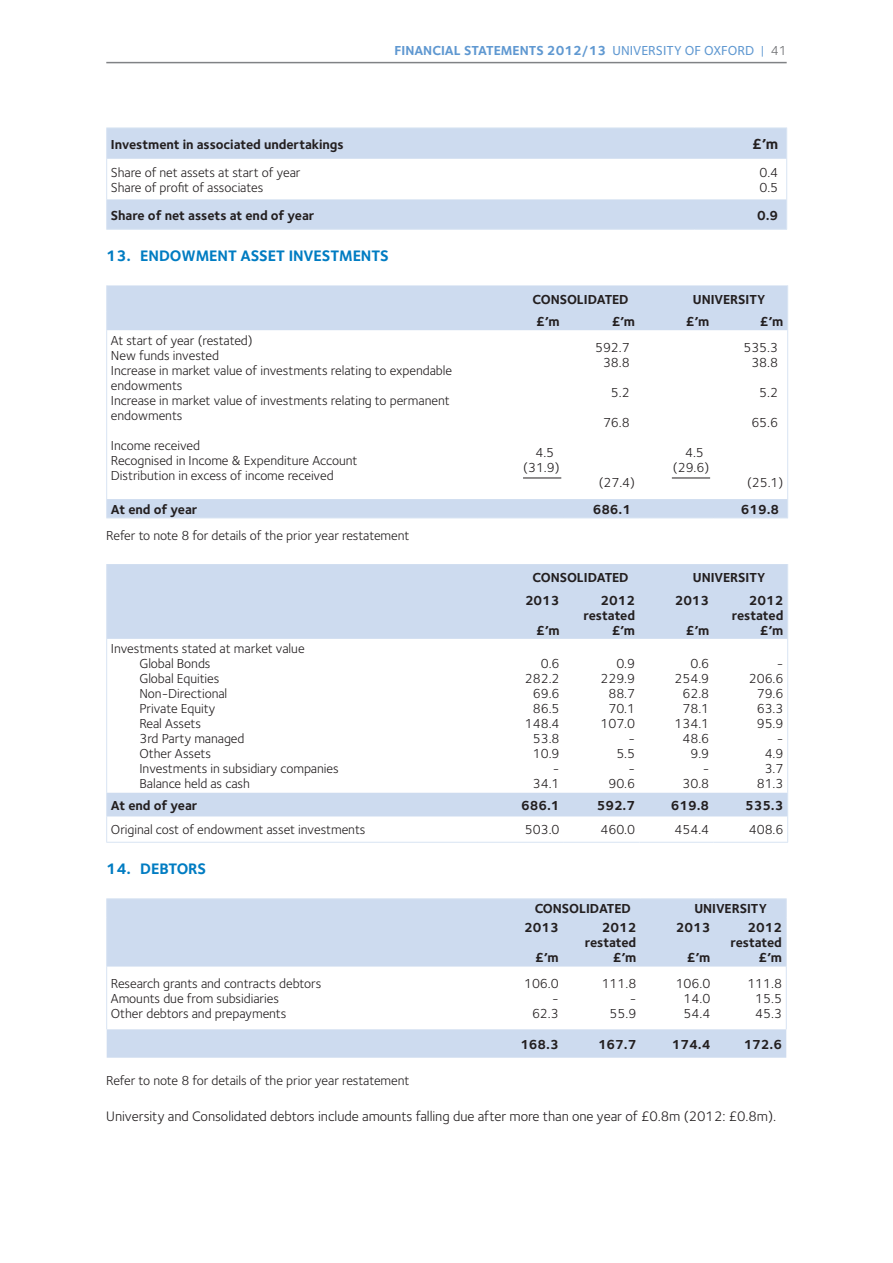
<style>
.page{position:relative;width:893px;height:1263px;background:#fff}
.page>*{position:absolute;margin:0;border:0;box-sizing:border-box;transform-origin:0 0}
.t1{font:700 15.75px "Foundry Sterling";letter-spacing:-.005em;color:#007cc2}
.t2{font:700 15px "Foundry Sterling";color:#231f20}
.t3{font:14.25px "Foundry Sterling";letter-spacing:-.005em;color:#231f20}
.t4{font:13.5px/15px "Foundry Sterling";letter-spacing:-.005em;color:#231f20}
.t5{font:700 13.5px/15px "Foundry Sterling";letter-spacing:-.005em;color:#231f20;text-align:right}
.t6{font:700 13.5px "Foundry Sterling";color:#5f98d1}
.s1{font-weight:500}
.s2{font-weight:400}
.s3{font-weight:400;color:#6c6d70}
</style>
<div class="page">
<hr style="left:106px;top:62px;width:681px;height:1px;background:#808285">
<svg style="left:107px;top:129px;width:679px;height:100px;fill:#cddbef"></svg>
<hr style="left:106px;top:128px;width:588px;height:1px;background:#d8e4f3">
<hr style="left:106px;top:128px;width:1px;height:31px;background:#d8e4f3">
<hr style="left:694px;top:128px;width:93px;height:1px;background:#d8e4f3">
<hr style="left:786px;top:128px;width:1px;height:31px;background:#d8e4f3">
<hr style="left:106px;top:159px;width:1px;height:40px;background:#d8e4f3">
<hr style="left:786px;top:159px;width:1px;height:40px;background:#d8e4f3">
<hr style="left:106px;top:199px;width:1px;height:30px;background:#d8e4f3">
<hr style="left:786px;top:199px;width:1px;height:30px;background:#d8e4f3">
<hr style="left:106px;top:229px;width:588px;height:1px;background:#d8e4f3">
<hr style="left:694px;top:229px;width:93px;height:1px;background:#d8e4f3">
<svg style="left:107px;top:285px;width:680px;height:233px"></svg>
<svg style="left:106px;top:285px;width:1px;height:45px"></svg>
<svg style="left:787px;top:285px;width:1px;height:45px"></svg>
<hr style="left:106px;top:330px;width:1px;height:169px;background:#d8e4f3">
<hr style="left:787px;top:330px;width:1px;height:169px;background:#d8e4f3">
<svg style="left:106px;top:499px;width:1px;height:19px"></svg>
<svg style="left:787px;top:499px;width:1px;height:19px"></svg>
<hr style="left:106px;top:518px;width:372px;height:1px;background:#d8e4f3">
<hr style="left:478px;top:518px;width:86px;height:1px;background:#d8e4f3">
<hr style="left:564px;top:518px;width:75px;height:1px;background:#d8e4f3">
<hr style="left:639px;top:518px;width:74px;height:1px;background:#d8e4f3">
<hr style="left:713px;top:518px;width:75px;height:1px;background:#d8e4f3">
<svg style="left:107px;top:564px;width:680px;height:252px"></svg>
<svg style="left:106px;top:564px;width:1px;height:26px"></svg>
<hr style="left:106px;top:590px;width:1px;height:49px;background:#d8e4f3">
<svg style="left:787px;top:564px;width:1px;height:26px"></svg>
<hr style="left:787px;top:590px;width:1px;height:49px;background:#d8e4f3">
<hr style="left:106px;top:639px;width:1px;height:154px;background:#d8e4f3">
<hr style="left:787px;top:639px;width:1px;height:154px;background:#d8e4f3">
<svg style="left:106px;top:793px;width:1px;height:49px"></svg>
<svg style="left:787px;top:793px;width:1px;height:49px"></svg>
<hr style="left:106px;top:842px;width:372px;height:1px;background:#d8e4f3">
<hr style="left:478px;top:842px;width:86px;height:1px;background:#d8e4f3">
<hr style="left:564px;top:842px;width:75px;height:1px;background:#d8e4f3">
<hr style="left:639px;top:842px;width:74px;height:1px;background:#d8e4f3">
<hr style="left:713px;top:842px;width:75px;height:1px;background:#d8e4f3">
<svg style="left:107px;top:899px;width:679px;height:159px;fill:#cddbef"></svg>
<hr style="left:106px;top:898px;width:372px;height:1px;background:#d8e4f3">
<svg style="left:106px;top:899px;width:1px;height:19px"></svg>
<hr style="left:106px;top:918px;width:1px;height:48px;background:#d8e4f3">
<hr style="left:478px;top:898px;width:85px;height:1px;background:#d8e4f3">
<hr style="left:563px;top:898px;width:78px;height:1px;background:#d8e4f3">
<hr style="left:641px;top:898px;width:74px;height:1px;background:#d8e4f3">
<hr style="left:715px;top:898px;width:72px;height:1px;background:#d8e4f3">
<svg style="left:786px;top:899px;width:1px;height:19px"></svg>
<hr style="left:106px;top:966px;width:1px;height:63px;background:#d8e4f3">
<hr style="left:786px;top:966px;width:1px;height:63px;background:#d8e4f3">
<hr style="left:786px;top:918px;width:1px;height:48px;background:#d8e4f3">
<hr style="left:523px;top:478px;width:38px;height:1px;background:#231f20">
<hr style="left:672px;top:478px;width:38px;height:1px;background:#231f20">
<p class="t6" style="left:395px;top:41px;width:394px">FINANCIAL STATEMENTS 2012/13 <span class="s1">UNIVERSITY OF OXFORD</span> <span class="s2">|</span> <span class="s3">41</span></p>
<p class="t5" style="left:111px;top:136px;width:234px">Investment in associated undertakings</p>
<p class="t2" style="left:752px;top:133px;width:28px">£’m</p>
<p class="t4" style="left:111px;top:164px;width:191px">Share of net assets at start of year<br>Share of profit of associates</p>
<p class="t4" style="left:759px;top:164px;width:20px">0.4<br>0.5</p>
<p class="t5" style="left:111px;top:207px;width:205px">Share of net assets at end of year</p>
<p class="t5" style="left:757px;top:207px;width:23px">0.9</p>
<p class="t1" style="left:106px;top:245px;width:284px">13. ENDOWMENT ASSET INVESTMENTS</p>
<p class="t5" style="left:532px;top:291px;width:98px">CONSOLIDATED</p>
<p class="t5" style="left:693px;top:291px;width:74px">UNIVERSITY</p>
<p class="t5" style="left:536px;top:314px;width:25px">£’m</p>
<p class="t5" style="left:612px;top:314px;width:25px">£’m</p>
<p class="t5" style="left:686px;top:314px;width:25px">£’m</p>
<p class="t5" style="left:760px;top:314px;width:25px">£’m</p>
<p class="t4" style="left:111px;top:332px;width:343px">At start of year (restated)<br>New funds invested<br>Increase in market value of investments relating to expendable endowments<br>Increase in market value of investments relating to permanent endowments</p>
<p class="t4" style="left:111px;top:437px;width:248px">Income received<br>Recognised in Income &amp; Expenditure Account<br>Distribution in excess of income received</p>
<p class="t4" style="left:523px;top:445px;width:38px;text-align:center">4.5 (31.9)</p>
<p class="t4" style="left:743px;top:340px;width:36px;text-align:center">535.3<br>38.8</p>
<p class="t4" style="left:759px;top:385px;width:20px">5.2</p>
<p class="t4" style="left:751px;top:415px;width:28px">65.6</p>
<p class="t4" style="left:595px;top:340px;width:36px;text-align:center">592.7<br>38.8</p>
<p class="t4" style="left:611px;top:385px;width:20px">5.2</p>
<p class="t4" style="left:603px;top:415px;width:28px">76.8</p>
<p class="t4" style="left:673px;top:445px;width:38px;text-align:center">4.5 (29.6)</p>
<p class="t4" style="left:747px;top:475px;width:38px">(25.1)</p>
<p class="t4" style="left:599px;top:475px;width:38px">(27.4)</p>
<p class="t5" style="left:111px;top:501px;width:88px">At end of year</p>
<p class="t5" style="left:593px;top:501px;width:40px">686.1</p>
<p class="t5" style="left:741px;top:501px;width:40px">619.8</p>
<p class="t4" style="left:106px;top:528px;width:305px">Refer to note 8 for details of the prior year restatement</p>
<p class="t5" style="left:532px;top:570px;width:98px">CONSOLIDATED</p>
<p class="t5" style="left:693px;top:570px;width:74px">UNIVERSITY</p>
<p class="t5" style="left:525px;top:592px;width:36px">2013</p>
<p class="t5" style="left:536px;top:622px;width:25px">£’m</p>
<p class="t5" style="left:584px;top:592px;width:53px">2012 restated £’m</p>
<p class="t5" style="left:675px;top:592px;width:36px">2013</p>
<p class="t5" style="left:732px;top:592px;width:53px">2012 restated £’m</p>
<p class="t5" style="left:686px;top:622px;width:25px">£’m</p>
<p class="t4" style="left:139px;top:641px;width:201px;text-indent:-29px">Investments stated at market value<br>Global Bonds<br>Global Equities<br>Non-Directional<br>Private Equity<br>Real Assets<br>3rd Party managed<br>Other Assets<br>Investments in subsidiary companies<br>Balance held as cash</p>
<p class="t4" style="left:525px;top:656px;width:36px;text-align:right">0.6<br>282.2<br>69.6<br>86.5<br>148.4<br>53.8<br>10.9 -<br>34.1</p>
<p class="t4" style="left:600px;top:656px;width:36px;text-align:right">0.9<br>229.9<br>88.7<br>70.1<br>107.0 -<br>5.5<br>-<br>90.6</p>
<p class="t4" style="left:675px;top:656px;width:36px;text-align:right">0.6<br>254.9<br>62.8<br>78.1<br>134.1<br>48.6<br>9.9<br>-<br>30.8</p>
<p class="t4" style="left:749px;top:656px;width:36px;text-align:right">-<br>206.6<br>79.6<br>63.3<br>95.9 -<br>4.9<br>3.7<br>81.3</p>
<p class="t5" style="left:111px;top:797px;width:88px">At end of year</p>
<p class="t5" style="left:521px;top:797px;width:40px">686.1</p>
<p class="t5" style="left:597px;top:797px;width:40px">592.7</p>
<p class="t5" style="left:671px;top:797px;width:40px">619.8</p>
<p class="t5" style="left:745px;top:797px;width:40px">535.3</p>
<p class="t4" style="left:111px;top:822px;width:256px">Original cost of endowment asset investments</p>
<p class="t4" style="left:525px;top:822px;width:36px">503.0</p>
<p class="t4" style="left:600px;top:822px;width:36px">460.0</p>
<p class="t4" style="left:675px;top:822px;width:36px">454.4</p>
<p class="t4" style="left:749px;top:822px;width:36px">408.6</p>
<p class="t1" style="left:106px;top:858px;width:101px">14. DEBTORS</p>
<p class="t5" style="left:535px;top:901px;width:98px">CONSOLIDATED</p>
<p class="t5" style="left:694px;top:901px;width:74px">UNIVERSITY</p>
<p class="t5" style="left:524px;top:920px;width:36px">2013</p>
<p class="t5" style="left:535px;top:950px;width:25px">£’m</p>
<p class="t5" style="left:585px;top:920px;width:53px">2012 restated £’m</p>
<p class="t5" style="left:676px;top:920px;width:36px">2013</p>
<p class="t5" style="left:730px;top:920px;width:53px">2012 restated £’m</p>
<p class="t5" style="left:687px;top:950px;width:25px">£’m</p>
<p class="t4" style="left:111px;top:976px;width:212px">Research grants and contracts debtors<br>Amounts due from subsidiaries<br>Other debtors and prepayments</p>
<p class="t4" style="left:524px;top:976px;width:36px;text-align:right">106.0 -<br>62.3</p>
<p class="t4" style="left:602px;top:976px;width:36px;text-align:right">111.8 -<br>55.9</p>
<p class="t4" style="left:676px;top:976px;width:36px;text-align:center">106.0<br>14.0<br>54.4</p>
<p class="t4" style="left:747px;top:976px;width:36px;text-align:center">111.8<br>15.5<br>45.3</p>
<p class="t5" style="left:520px;top:1036px;width:40px">168.3</p>
<p class="t5" style="left:598px;top:1036px;width:40px">167.7</p>
<p class="t5" style="left:672px;top:1036px;width:40px">174.4</p>
<p class="t5" style="left:744px;top:1036px;width:40px">172.6</p>
<p class="t4" style="left:106px;top:1072px;width:305px">Refer to note 8 for details of the prior year restatement</p>
<p class="t3" style="left:106px;top:1106px;width:671px">University and Consolidated debtors include amounts falling due after more than one year of £0.8m (2012: £0.8m).</p>
</div>
